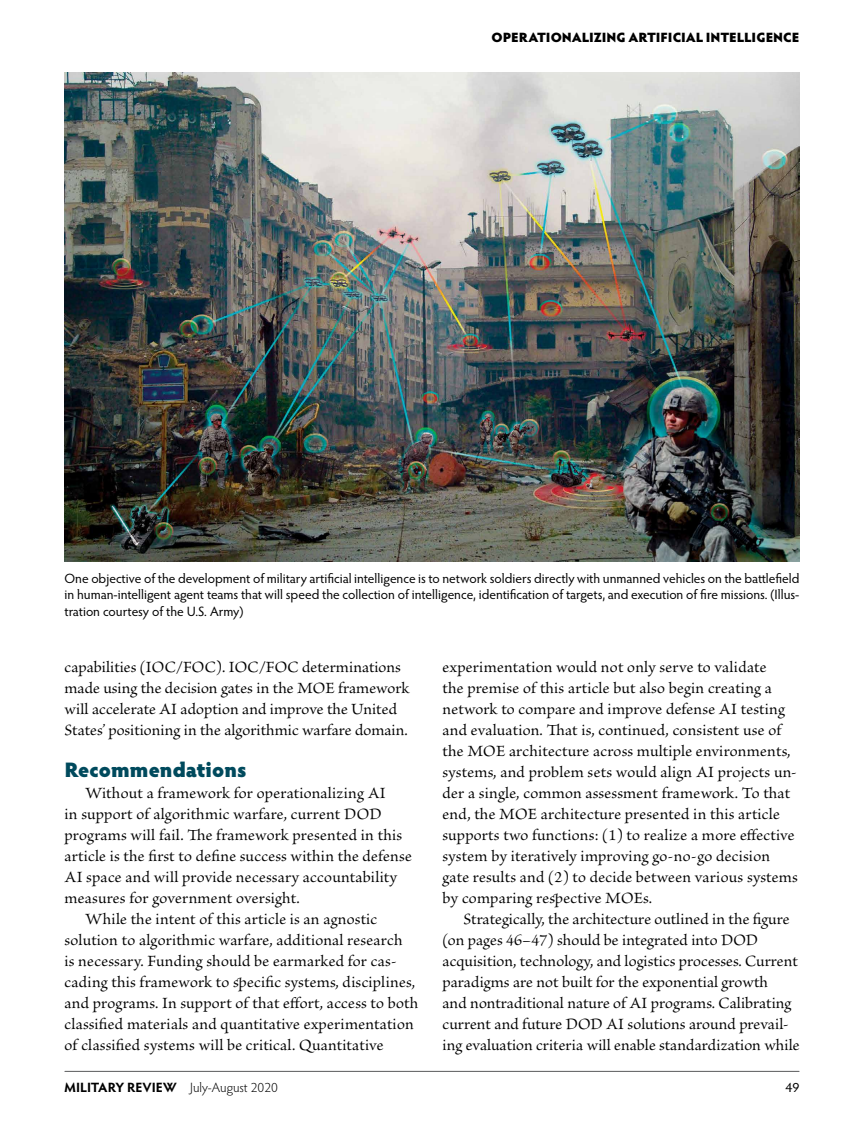
<style>
.page{position:relative;width:864px;height:1134px;background:#fff}
.page>*{position:absolute;margin:0;border:0;box-sizing:border-box;transform-origin:0 0}
.t1{font:900 21px "Hypatia Sans Pro";color:#004a5d}
.t2{font:16.5px/21px "Brioso Pro";letter-spacing:.01em;color:#000}
.t3{font:13.5px/16.5px "Hypatia Sans Pro";color:#000;text-align:justify}
.t4{font:900 13.5px "Hypatia Sans Pro";letter-spacing:-.005em;color:#000}
.t5{font:300 13.5px "Hypatia Sans Pro";color:#000}
.s1{font-weight:700}
</style>
<div class="page">
<hr style="left:65px;top:1071px;width:734px;height:1px;background:#58595b">
<img style="left:64px;top:73px;width:736px;height:489px">
<p class="t4" style="left:491px;top:27px;width:310px">OPERATIONALIZING ARTIFICIAL INTELLIGENCE</p>
<p class="t3" style="left:64px;top:569px;width:737px">One objective of the development of military artificial intelligence is to network soldiers directly with unmanned vehicles on the battlefield in human-intelligent agent teams that will speed the collection of intelligence, identification of targets, and execution of fire missions. (Illus&shy;tration courtesy of the U.S. Army)</p>
<p class="t2" style="left:64px;top:657px;width:346px">capabilities (IOC/FOC). IOC/FOC determinations made using the decision gates in the MOE framework will accelerate AI adoption and improve the United States’ positioning in the algorithmic warfare domain.</p>
<p class="t1" style="left:64px;top:754px;width:183px">Recommendations</p>
<p class="t2" style="left:86px;top:783px;width:302px">Without a framework for operationalizing AI</p>
<p class="t2" style="left:64px;top:804px;width:319px">in support of algorithmic warfare, current DOD</p>
<p class="t2" style="left:64px;top:825px;width:339px">programs will fail. The framework presented in this</p>
<p class="t2" style="left:64px;top:846px;width:349px">article is the first to define success within the defense</p>
<p class="t2" style="left:64px;top:867px;width:334px">AI space and will provide necessary accountability</p>
<p class="t2" style="left:64px;top:888px;width:237px">measures for government oversight.</p>
<p class="t2" style="left:86px;top:909px;width:293px">While the intent of this article is an agnostic</p>
<p class="t2" style="left:64px;top:930px;width:340px">solution to algorithmic warfare, additional research</p>
<p class="t2" style="left:64px;top:951px;width:334px">is necessary. Funding should be earmarked for cas-</p>
<p class="t2" style="left:64px;top:972px;width:352px">cading this framework to specific systems, disciplines,</p>
<p class="t2" style="left:64px;top:993px;width:355px">and programs. In support of that effort, access to both</p>
<p class="t2" style="left:64px;top:1014px;width:351px">classified materials and quantitative experimentation</p>
<p class="t2" style="left:64px;top:1035px;width:320px">of classified systems will be critical. Quantitative</p>
<p class="t2" style="left:442px;top:657px;width:357px">experimentation would not only serve to validate<br>the premise of this article but also begin creating a network to compare and improve defense AI testing and evaluation. That is, continued, consistent use of the MOE architecture across multiple environments, systems, and problem sets would align AI projects un&shy;der a single, common assessment framework. To that end, the MOE architecture presented in this article supports two functions: (1) to realize a more effective system by iteratively improving go-no-go decision gate results and (2) to decide between various systems by comparing respective MOEs.</p>
<p class="t2" style="left:442px;top:909px;width:359px;text-indent:21px">Strategically, the architecture outlined in the figure (on pages 46–47) should be integrated into DOD acquisition, technology, and logistics processes. Current paradigms are not built for the exponential growth<br>and nontraditional nature of AI programs. Calibrating current and future DOD AI solutions around prevail&shy;ing evaluation criteria will enable standardization while</p>
<p class="t5" style="left:64px;top:1079px;width:215px"><span class="s1">MILITARY REVIEW</span> July-August 2020</p>
<p class="t3" style="left:786px;top:1079px;width:15px">49</p>
</div>
